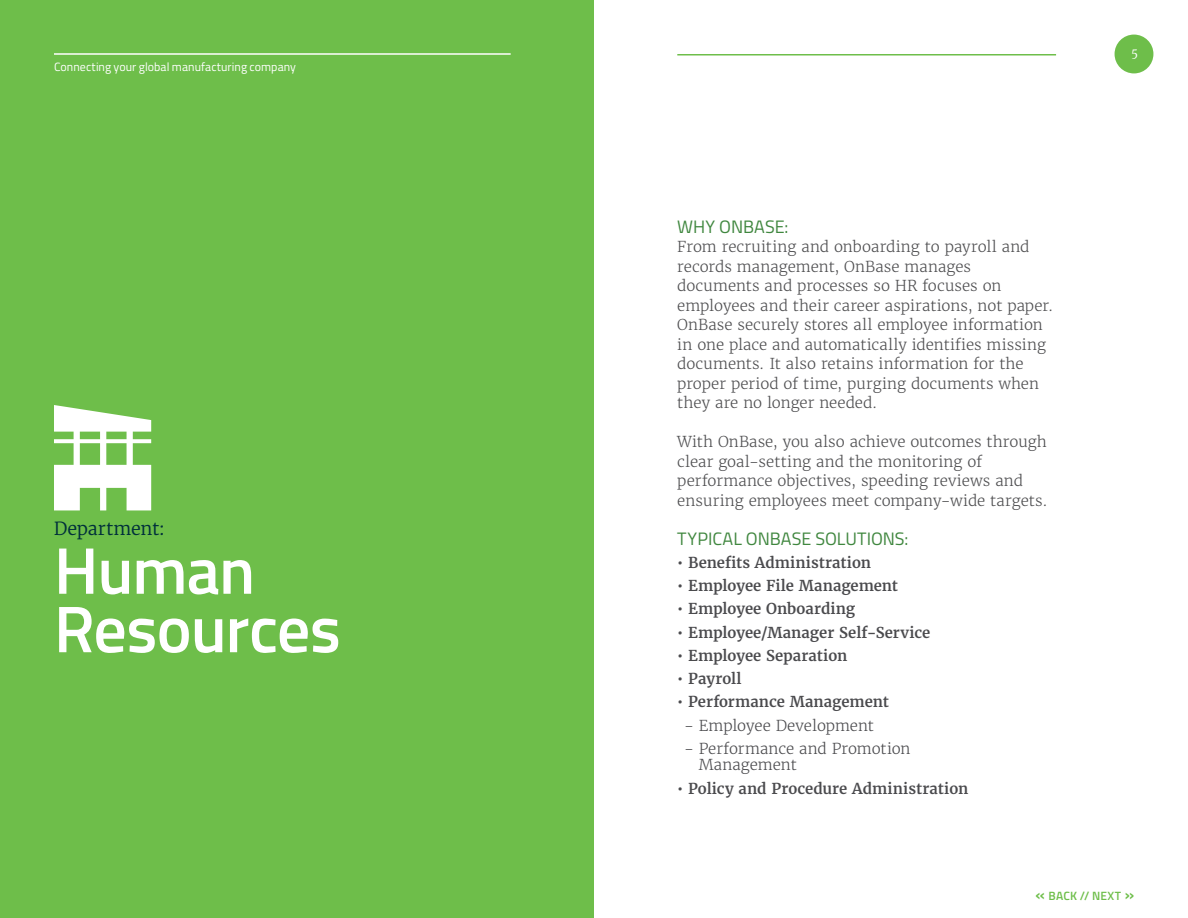
<style>
.page{position:relative;width:1188px;height:918px;background:#fff}
.page>*{position:absolute;margin:0;border:0;box-sizing:border-box;transform-origin:0 0}
.t1{font:600 66px/58.5px "Titillium";letter-spacing:-.015em;color:#fff}
.t2{font:18px "Titillium";color:#40873f}
.t3{font:18px "Merriweather ST";letter-spacing:-.015em;color:#002f3b}
.t4{font:300 15px/19.5px "Merriweather ST";color:#4d4d4f}
.t5{font:600 15px "Merriweather ST";color:#4a4a4d}
.t6{font:300 15px/16.5px "Merriweather ST";letter-spacing:-.005em;color:#4a4a4d}
.t7{font:12px "Titillium";letter-spacing:.005em;color:#fff}
.t8{font:600 12px "Titillium";letter-spacing:.015em;color:#6ebe4a}
.t9{font:12px "Merriweather ST";color:#fff}
.s1{font-size:16.5px}
</style>
<div class="page">
<div style="left:1115px;top:35px;width:38px;height:38px;background:#6ebe4a;border-radius:50%"></div>
<hr style="left:677px;top:54px;width:379px;height:2px;background:#6ebe4a">
<div style="left:0;top:0;width:594px;height:918px;background:#6ebe4a"></div>
<hr style="left:54px;top:53px;width:457px;height:2px;background:#fff">
<svg style="left:54px;top:405px;width:97px;height:105px"></svg>
<p class="t7" style="left:54px;top:58px;width:244px">Connecting your global manufacturing company</p>
<p class="t3" style="left:54px;top:518px;width:113px">Department:</p>
<h1 class="t1" style="left:54px;top:538px;width:288px">Human<br>Resources</h1>
<p class="t2" style="left:677px;top:213px;width:113px">WHY ONBASE:</p>
<p class="t4" style="left:677px;top:237px;width:378px">From recruiting and onboarding to payroll and records management, OnBase manages documents and processes so HR focuses on employees and their career aspirations, not paper.<br>OnBase securely stores all employee information in one place and automatically identifies missing documents. It also retains information for the proper period of time, purging documents when they are no longer needed.</p>
<p class="t4" style="left:677px;top:432px;width:372px">With OnBase, you also achieve outcomes through clear goal-setting and the monitoring of performance objectives, speeding reviews and ensuring employees meet company-wide targets.</p>
<p class="t2" style="left:677px;top:525px;width:233px">TYPICAL ONBASE SOLUTIONS:</p>
<p class="t5" style="left:677px;top:553px;width:195px">• Benefits Administration</p>
<p class="t5" style="left:677px;top:576px;width:222px">• Employee File Management</p>
<p class="t5" style="left:677px;top:599px;width:179px">• Employee Onboarding</p>
<p class="t5" style="left:677px;top:623px;width:254px">• Employee/Manager Self-Service</p>
<p class="t5" style="left:677px;top:646px;width:172px">• Employee Separation</p>
<p class="t5" style="left:677px;top:669px;width:66px">• Payroll</p>
<p class="t5" style="left:677px;top:692px;width:213px">• Performance Management</p>
<p class="t6" style="left:684px;top:717px;width:191px">- Employee Development</p>
<p class="t6" style="left:699px;top:740px;width:213px;text-indent:-15px">- Performance and Promotion<br>Management</p>
<p class="t5" style="left:677px;top:779px;width:293px">• Policy and Procedure Administration</p>
<p class="t9" style="left:1131px;top:45px;width:8px">5</p>
<p class="t8" style="left:1036px;top:887px;width:100px"><span class="s1">«</span> BACK // NEXT <span class="s1">»</span></p>
</div>
